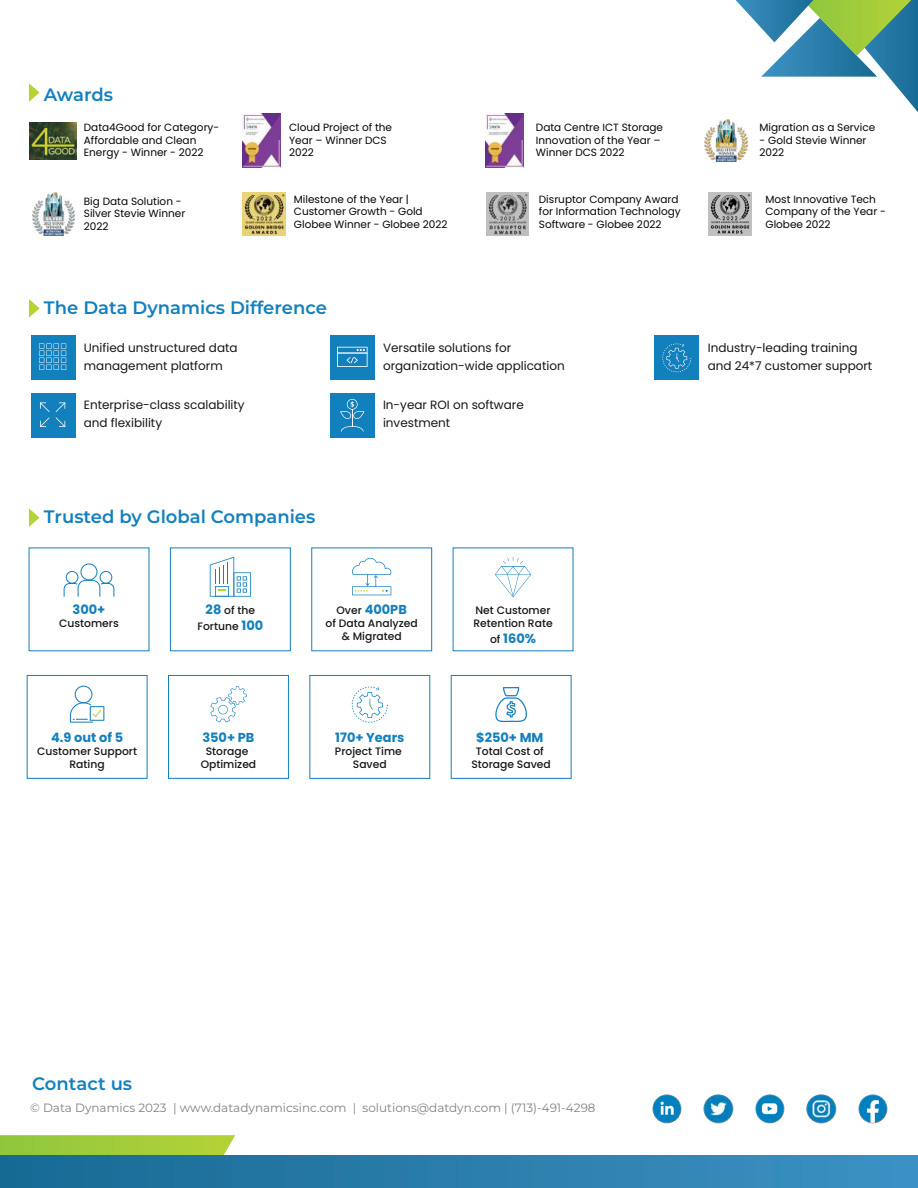
<style>
.page{position:relative;width:918px;height:1188px;background:#fff}
.page>*{position:absolute;margin:0;border:0;box-sizing:border-box;transform-origin:0 0}
.t1{font:600 18px "Montserrat";color:#127fbf}
.t2{font:700 12.9px "Poppins";color:#1280bd}
.t3{font:12px/18px "Poppins";color:#161616}
.t4{font:12px "Montserrat";color:#808180}
.t5{font:500 10.8px/12.9px "Poppins";color:#161616;text-align:center}
.t6{font:10.5px/12.6px "Poppins";color:#040503}
.s1{font-weight:700;font-size:12.9px;color:#1280bd}
.s2{font-weight:500;font-size:10.8px;color:#161616}
</style>
<div class="page">
<svg style="left:0;top:1135px;width:235px;height:20px;background:#a4cd40"></svg>
<div style="left:0;top:1155px;width:918px;height:33px;background:linear-gradient(to right,#176a93,#3d91c3)"></div>
<svg style="left:736px;top:0;width:182px;height:112px"></svg>
<div style="left:31px;top:335px;width:45px;height:45px;background:#1280bd"></div>
<div style="left:31px;top:393px;width:45px;height:45px;background:#1280bd"></div>
<div style="left:654px;top:335px;width:45px;height:45px;background:#1280bd"></div>
<div style="left:330px;top:335px;width:45px;height:45px;background:#1280bd"></div>
<div style="left:330px;top:393px;width:45px;height:45px;background:#1280bd"></div>
<svg style="left:662px;top:344px;width:29px;height:28px"></svg>
<svg style="left:340px;top:399px;width:25px;height:33px"></svg>
<svg style="left:337px;top:347px;width:31px;height:20px"></svg>
<svg style="left:39px;top:343px;width:27px;height:27px"></svg>
<svg style="left:56px;top:402px;width:9px;height:25px"></svg>
<svg style="left:40px;top:402px;width:10px;height:25px"></svg>
<svg style="left:29px;top:299px;width:11px;height:19px"></svg>
<svg style="left:64px;top:563px;width:50px;height:34px"></svg>
<div style="left:170px;top:548px;width:121px;height:103px;border:1px solid #1280bd"></div>
<svg style="left:210px;top:557px;width:41px;height:40px"></svg>
<div style="left:311px;top:548px;width:121px;height:103px;border:1px solid #1280bd"></div>
<svg style="left:352px;top:558px;width:39px;height:37px"></svg>
<svg style="left:495px;top:557px;width:36px;height:40px"></svg>
<div style="left:27px;top:675px;width:120px;height:104px;border:1px solid #1280bd"></div>
<svg style="left:70px;top:686px;width:34px;height:37px"></svg>
<div style="left:309px;top:675px;width:121px;height:104px;border:1px solid #1280bd"></div>
<svg style="left:352px;top:687px;width:36px;height:36px"></svg>
<div style="left:168px;top:675px;width:121px;height:104px;border:1px solid #1280bd"></div>
<svg style="left:210px;top:686px;width:37px;height:36px"></svg>
<div style="left:451px;top:675px;width:121px;height:104px;border:1px solid #1280bd"></div>
<svg style="left:495px;top:687px;width:32px;height:35px"></svg>
<svg style="left:29px;top:508px;width:11px;height:19px"></svg>
<svg style="left:29px;top:83px;width:11px;height:19px"></svg>
<img style="left:30px;top:122px;width:47px;height:37px">
<img style="left:243px;top:114px;width:38px;height:54px">
<img style="left:485px;top:114px;width:39px;height:54px">
<img style="left:705px;top:119px;width:42px;height:43px">
<img style="left:32px;top:193px;width:43px;height:42px">
<img style="left:243px;top:193px;width:42px;height:42px">
<img style="left:486px;top:193px;width:43px;height:42px">
<img style="left:709px;top:193px;width:42px;height:42px">
<img style="left:806px;top:1094px;width:30px;height:29px">
<img style="left:755px;top:1094px;width:30px;height:29px">
<img style="left:652px;top:1094px;width:30px;height:29px">
<img style="left:703px;top:1094px;width:30px;height:29px">
<img style="left:858px;top:1094px;width:30px;height:29px">
<h1 class="t1" style="left:44px;top:82px;width:71px">Awards</h1>
<p class="t6" style="left:84px;top:121px;width:137px">Data4Good for Category-<br>Affordable and Clean<br>Energy - Winner - 2022</p>
<p class="t6" style="left:289px;top:121px;width:104px">Cloud Project of the<br>Year – Winner DCS<br>2022</p>
<p class="t6" style="left:536px;top:121px;width:129px">Data Centre ICT Storage<br>Innovation of the Year –<br>Winner DCS 2022</p>
<p class="t6" style="left:760px;top:121px;width:117px">Migration as a Service</p>
<p class="t6" style="left:760px;top:134px;width:108px">- Gold Stevie Winner<br>2022</p>
<p class="t6" style="left:84px;top:195px;width:103px">Big Data Solution -<br>Silver Stevie Winner<br>2022</p>
<p class="t6" style="left:294px;top:193px;width:155px">Milestone of the Year |<br>Customer Growth - Gold<br>Globee Winner - Globee 2022</p>
<p class="t6" style="left:539px;top:193px;width:143px">Disruptor Company Award for Information Technology<br>Software - Globee 2022</p>
<p class="t6" style="left:766px;top:193px;width:122px">Most Innovative Tech<br>Company of the Year -<br>Globee 2022</p>
<h1 class="t1" style="left:44px;top:295px;width:285px">The Data Dynamics Difference</h1>
<p class="t3" style="left:84px;top:339px;width:155px">Unified unstructured data management platform</p>
<p class="t3" style="left:84px;top:396px;width:162px">Enterprise-class scalability and flexibility</p>
<h1 class="t1" style="left:44px;top:504px;width:273px">Trusted by Global Companies</h1>
<p class="t3" style="left:383px;top:339px;width:183px">Versatile solutions for organization-wide application</p>
<p class="t3" style="left:383px;top:396px;width:142px">In-year ROI on software investment</p>
<p class="t2" style="left:73px;top:602px;width:34px">300+</p>
<p class="t5" style="left:59px;top:617px;width:61px">Customers</p>
<p class="t2" style="left:51px;top:730px;width:73px">4.9 out of 5</p>
<p class="t5" style="left:37px;top:744px;width:101px">Customer Support<br>Rating</p>
<p class="t5" style="left:198px;top:603px;width:67px;line-height:15.5px"><span class="s1">28</span> of the<br>Fortune <span class="s1">100</span></p>
<p class="t2" style="left:337px;top:602px;width:72px"><span class="s2">Over</span> 400PB</p>
<p class="t5" style="left:326px;top:617px;width:94px">of Data Analyzed &amp; Migrated</p>
<p class="t5" style="left:473px;top:604px;width:81px;text-align:left">Net Customer<br>Retention Rate</p>
<p class="t2" style="left:490px;top:631px;width:47px"><span class="s2">of</span> 160%</p>
<p class="t2" style="left:202px;top:730px;width:54px">350+ PB</p>
<p class="t5" style="left:201px;top:744px;width:57px">Storage<br>Optimized</p>
<p class="t2" style="left:335px;top:730px;width:71px">170+ Years</p>
<p class="t5" style="left:335px;top:744px;width:68px">Project Time<br>Saved</p>
<p class="t2" style="left:476px;top:730px;width:69px">$250+ MM</p>
<p class="t5" style="left:471px;top:744px;width:81px">Total Cost of<br>Storage Saved</p>
<p class="t3" style="left:708px;top:339px;width:166px">Industry-leading training and 24*7 customer support</p>
<h1 class="t1" style="left:32px;top:1071px;width:102px">Contact us</h1>
<p class="t4" style="left:30px;top:1099px;width:567px">© Data Dynamics 2023 | www.datadynamicsinc.com | solutions@datdyn.com | (713)-491-4298</p>
</div>
